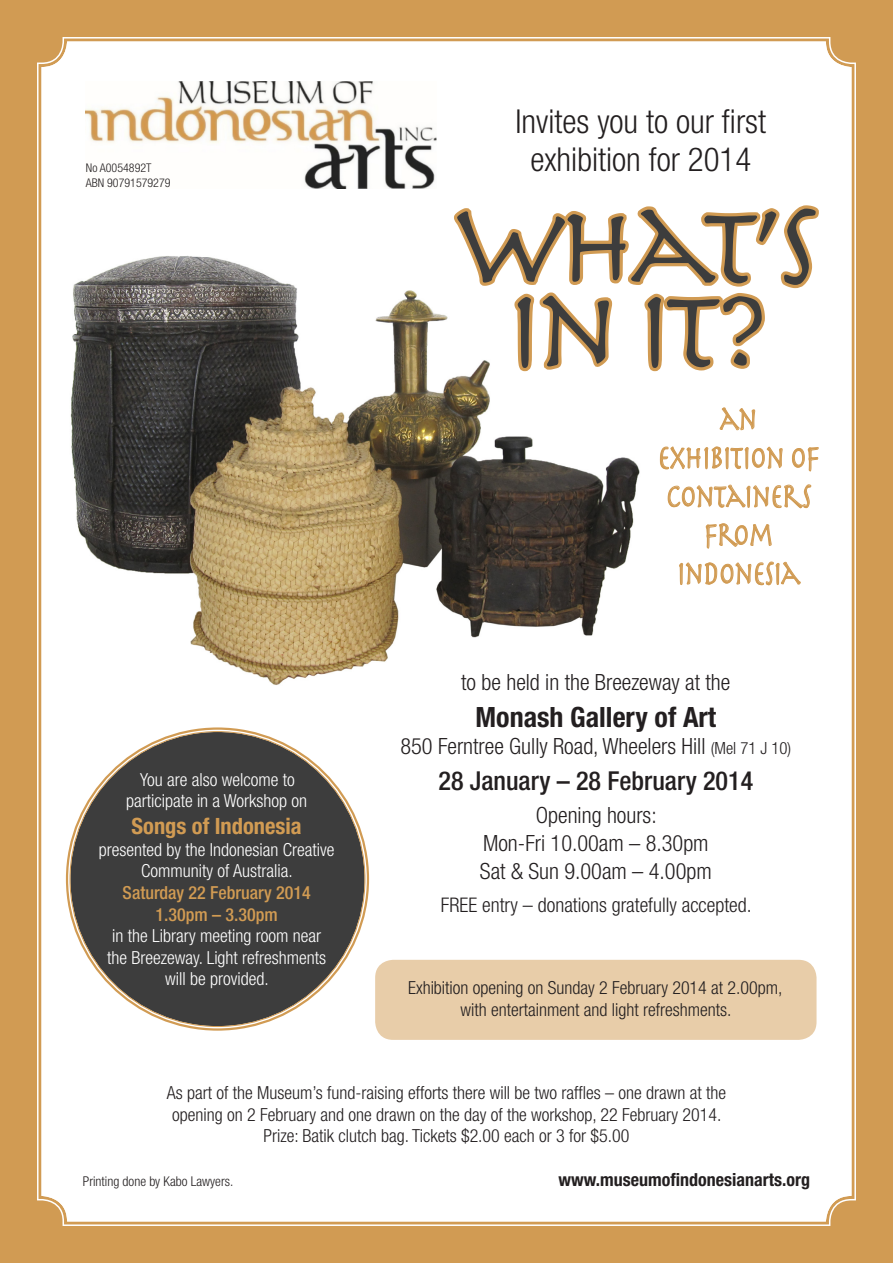
<style>
.page{position:relative;width:893px;height:1263px;background:#d19b53}
.page>*{position:absolute;margin:0;border:0;box-sizing:border-box;transform-origin:0 0}
.t1{font:116.85px/83.8px "Herculanum";letter-spacing:-.08em;color:#3d3d3d;text-align:center}
.t2{font:34.95px/38.5px "Herculanum";letter-spacing:-.04em;color:#d19b53;text-align:center;scale:.75 1}
.t3{font:300 condensed 33px "Helvetica Neue LT Std";color:#231f20}
.t4{font:700 condensed 27.9px "Helvetica Neue LT Std";color:#231f20}
.t5{font:500 condensed 26.1px "Helvetica Neue LT Std";color:#231f20}
.t6{font:700 condensed 22.5px "Helvetica Neue LT Std";color:#d19b53}
.t7{font:300 condensed 22.35px "Helvetica Neue LT Std";color:#231f20}
.t8{font:300 condensed 20.1px "Helvetica Neue LT Std";color:#231f20}
.t9{font:300 condensed 18px "Helvetica Neue LT Std";color:#231f20}
.t10{font:300 condensed 18px/21.6px "Helvetica Neue LT Std";color:#fff;text-align:center}
.t11{font:500 condensed 18px "Helvetica Neue LT Std";color:#d19b53}
.t12{font:700 condensed 18px "Helvetica Neue LT Std";color:#231f20}
.t13{font:300 condensed 13.5px "Helvetica Neue LT Std";color:#231f20}
.t14{font:300 condensed 12px "Helvetica Neue LT Std";color:#231f20}
.s1{font-size:16.8px}
</style>
<div class="page">
<div style="left:37px;top:37px;width:819px;height:1189px;background:#fff"></div>
<div style="left:42px;top:42px;width:809px;height:1179px;border:4px solid #fff;border-radius:25px"></div>
<img style="left:54px;top:240px;width:598px;height:454px">
<div style="left:375px;top:960px;width:441px;height:80px;background:#e8cda9;border-radius:18px"></div>
<svg style="left:449px;top:200px;width:375px;height:431px;background:#d3cbc0"></svg>
<img style="left:86px;top:82px;width:350px;height:106px">
<div style="left:68px;top:730px;width:299px;height:298px;background:#3d3d3d;border-radius:50%"></div>
<p class="t14" style="left:86px;top:161px;width:67px">No A0054892T</p>
<p class="t14" style="left:86px;top:176px;width:86px">ABN 90791579279</p>
<p class="t10" style="left:126px;top:768px;width:183px">You are also welcome to participate in a Workshop on</p>
<p class="t6" style="left:132px;top:812px;width:172px">Songs of Indonesia</p>
<p class="t10" style="left:99px;top:838px;width:237px">presented by the Indonesian Creative</p>
<p class="t10" style="left:141px;top:860px;width:153px">Community of Australia.</p>
<p class="t11" style="left:123px;top:882px;width:190px">Saturday 22 February 2014</p>
<p class="t11" style="left:156px;top:903px;width:124px">1.30pm – 3.30pm</p>
<p class="t10" style="left:112px;top:925px;width:210px">in the Library meeting room near</p>
<p class="t10" style="left:107px;top:946px;width:221px">the Breezeway. Light refreshments</p>
<p class="t10" style="left:165px;top:968px;width:105px">will be provided.</p>
<p class="t3" style="left:516px;top:102px;width:252px">Invites you to our first</p>
<p class="t3" style="left:530px;top:140px;width:222px">exhibition for 2014</p>
<p class="t1" style="left:455px;top:197px;width:366px">WHAT’S<br>IN IT?</p>
<p class="t2" style="left:658px;top:397px;width:218px">AN<br>EXHIBITION OF<br>CONTAINERS<br>FROM<br>INDONESIA</p>
<p class="t7" style="left:461px;top:669px;width:271px">to be held in the Breezeway at the</p>
<p class="t4" style="left:476px;top:700px;width:242px">Monash Gallery of Art</p>
<p class="t7" style="left:400px;top:733px;width:392px">850 Ferntree Gully Road, Wheelers Hill <span class="s1">(Mel 71 J 10)</span></p>
<p class="t5" style="left:438px;top:765px;width:316px">28 January – 28 February 2014</p>
<p class="t7" style="left:536px;top:802px;width:122px">Opening hours:</p>
<p class="t7" style="left:483px;top:830px;width:227px">Mon-Fri 10.00am – 8.30pm</p>
<p class="t7" style="left:480px;top:858px;width:233px">Sat &amp; Sun 9.00am – 4.00pm</p>
<p class="t8" style="left:441px;top:893px;width:312px">FREE entry – donations gratefully accepted.</p>
<p class="t9" style="left:408px;top:977px;width:376px">Exhibition opening on Sunday 2 February 2014 at 2.00pm,</p>
<p class="t9" style="left:461px;top:999px;width:272px">with entertainment and light refreshments.</p>
<p class="t9" style="left:167px;top:1082px;width:561px">As part of the Museum’s fund-raising efforts there will be two raffles – one drawn at the</p>
<p class="t9" style="left:172px;top:1104px;width:551px">opening on 2 February and one drawn on the day of the workshop, 22 February 2014.</p>
<p class="t9" style="left:264px;top:1126px;width:367px">Prize: Batik clutch bag. Tickets $2.00 each or 3 for $5.00</p>
<p class="t13" style="left:83px;top:1173px;width:152px">Printing done by Kabo Lawyers.</p>
<p class="t12" style="left:559px;top:1168px;width:253px">www.museumofindonesianarts.org</p>
</div>
